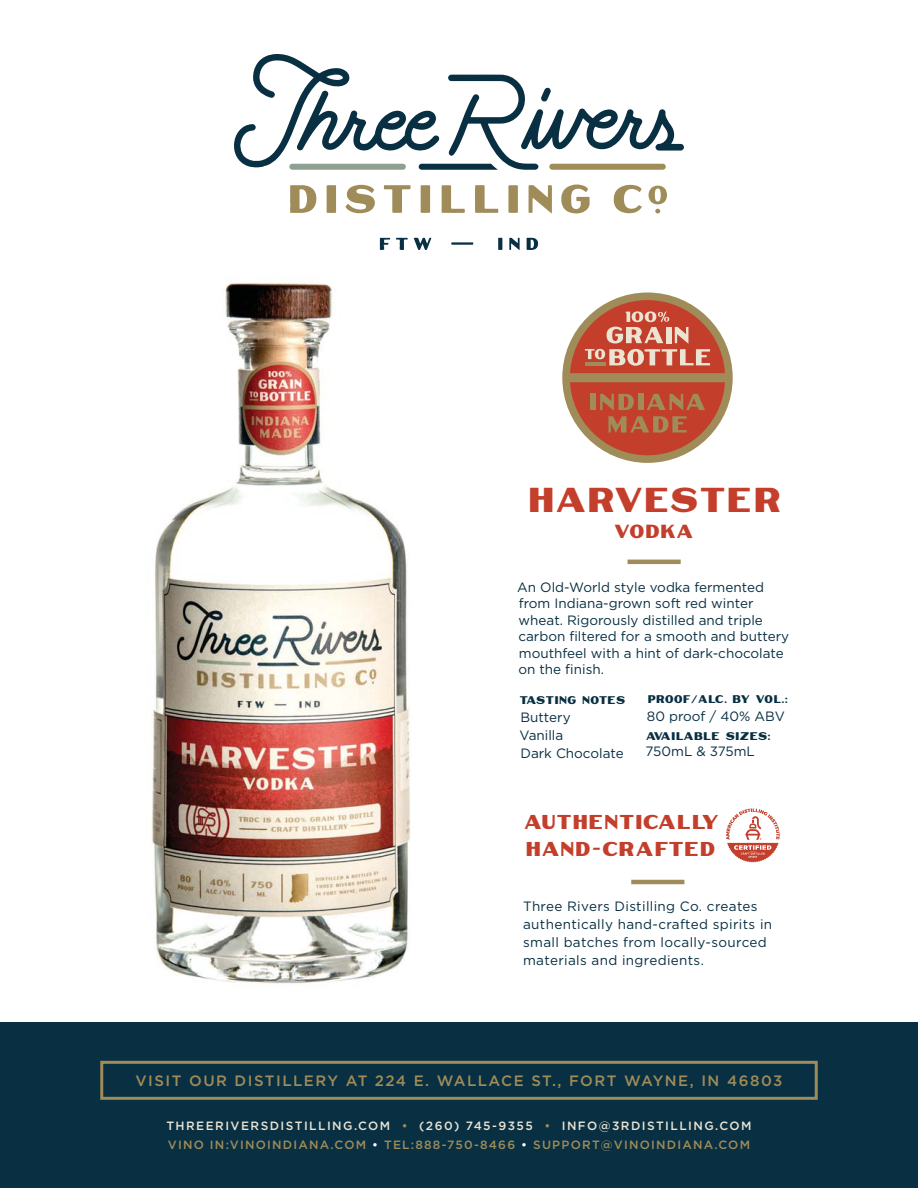
<style>
.page{position:relative;width:918px;height:1188px;background:#fff}
.page>*{position:absolute;margin:0;border:0;box-sizing:border-box;transform-origin:0 0}
.t1{font:46.5px "LHF Thick&Thin Sans";letter-spacing:.02em;color:#c43f2b}
.t2{font:27px/27px "LHF Thick&Thin Sans";letter-spacing:.02em;color:#c43f2b}
.t3{font:25.5px "LHF Thick&Thin Sans";letter-spacing:.015em;color:#c43f2b}
.t4{font:500 15px "Gotham";letter-spacing:.1em;color:#9f8c59}
.t5{font:15px "LHF Thick&Thin Sans";letter-spacing:.02em;color:#082f42}
.t6{font:13.5px/16.5px "Gotham";color:#082f42}
.t7{font:13.5px/18px "Gotham";letter-spacing:.025em;color:#082f42}
.t8{font:500 12px/19.5px "Gotham";letter-spacing:.1em;color:#9f8c59}
.s1{color:#ebe4d2}
.s2{color:#fff}
</style>
<div class="page">
<hr style="left:631px;top:880px;width:53px;height:4px;background:#9f8c59">
<svg style="left:726px;top:808px;width:54px;height:54px"></svg>
<svg style="left:562px;top:292px;width:171px;height:171px"></svg>
<hr style="left:585px;top:362px;width:20px;height:3px;background:#9f8c59">
<div style="left:566px;top:373px;width:163px;height:9px;background:#9f8c59"></div>
<img style="left:151px;top:282px;width:260px;height:702px">
<hr style="left:628px;top:560px;width:53px;height:4px;background:#9f8c59">
<div style="left:0;top:1023px;width:918px;height:165px;background:#082f42"></div>
<div style="left:100px;top:1061px;width:718px;height:39px;border:3px solid #9f8c59"></div>
<svg style="left:414px;top:238px;width:17px;height:12px"></svg>
<svg style="left:527px;top:238px;width:11px;height:12px"></svg>
<svg style="left:509px;top:238px;width:11px;height:12px"></svg>
<svg style="left:380px;top:238px;width:10px;height:12px"></svg>
<svg style="left:396px;top:238px;width:12px;height:12px"></svg>
<svg style="left:498px;top:238px;width:4px;height:12px"></svg>
<svg style="left:451px;top:242px;width:22px;height:3px"></svg>
<svg style="left:345px;top:184px;width:30px;height:30px"></svg>
<svg style="left:561px;top:184px;width:29px;height:30px"></svg>
<svg style="left:528px;top:185px;width:24px;height:28px"></svg>
<svg style="left:384px;top:185px;width:27px;height:28px"></svg>
<svg style="left:475px;top:185px;width:23px;height:28px"></svg>
<svg style="left:442px;top:185px;width:23px;height:28px"></svg>
<svg style="left:421px;top:185px;width:9px;height:28px"></svg>
<svg style="left:508px;top:185px;width:10px;height:28px"></svg>
<svg style="left:614px;top:184px;width:28px;height:30px"></svg>
<svg style="left:649px;top:186px;width:18px;height:27px"></svg>
<svg style="left:290px;top:185px;width:27px;height:28px"></svg>
<svg style="left:327px;top:185px;width:9px;height:28px"></svg>
<svg style="left:234px;top:54px;width:450px;height:116px"></svg>
<h1 class="t1" style="left:529px;top:469px;width:255px">HARVESTER</h1>
<h3 class="t3" style="left:615px;top:514px;width:81px">VODKA</h3>
<p class="t6" style="left:517px;top:580px;width:274px">An Old-World style vodka fermented from Indiana-grown soft red winter wheat. Rigorously distilled and triple carbon filtered for a smooth and buttery mouthfeel with a hint of dark-chocolate on the finish.</p>
<p class="t5" style="left:520px;top:690px;width:107px">TASTING NOTES</p>
<p class="t6" style="left:520px;top:709px;width:106px;line-height:18px">Buttery<br>Vanilla<br>Dark Chocolate</p>
<p class="t5" style="left:648px;top:689px;width:142px">PROOF/ALC. BY VOL.:</p>
<p class="t6" style="left:647px;top:709px;width:139px">80 proof / 40% ABV</p>
<p class="t5" style="left:646px;top:726px;width:126px">AVAILABLE SIZES:</p>
<p class="t6" style="left:646px;top:744px;width:111px">750mL &amp; 375mL</p>
<h2 class="t2" style="left:525px;top:806px;width:197px">AUTHENTICALLY<br>HAND-CRAFTED</h2>
<p class="t7" style="left:523px;top:898px;width:251px">Three Rivers Distilling Co. creates authentically hand-crafted spirits in small batches from locally-sourced materials and ingredients.</p>
<p class="t4" style="left:136px;top:1076px;width:648px">VISIT OUR DISTILLERY AT 224 E. WALLACE ST., FORT WAYNE, IN 46803</p>
<p class="t8" style="left:166px;top:1117px;width:587px"><span class="s1">THREERIVERSDISTILLING.COM</span> • <span class="s1">(260) 745-9355</span> • <span class="s1">INFO@3RDISTILLING.COM<br></span>VINO IN:VINOINDIANA.COM <span class="s2">•</span> TEL:888-750-8466 <span class="s2">•</span> SUPPORT@VINOINDIANA.COM</p>
</div>
